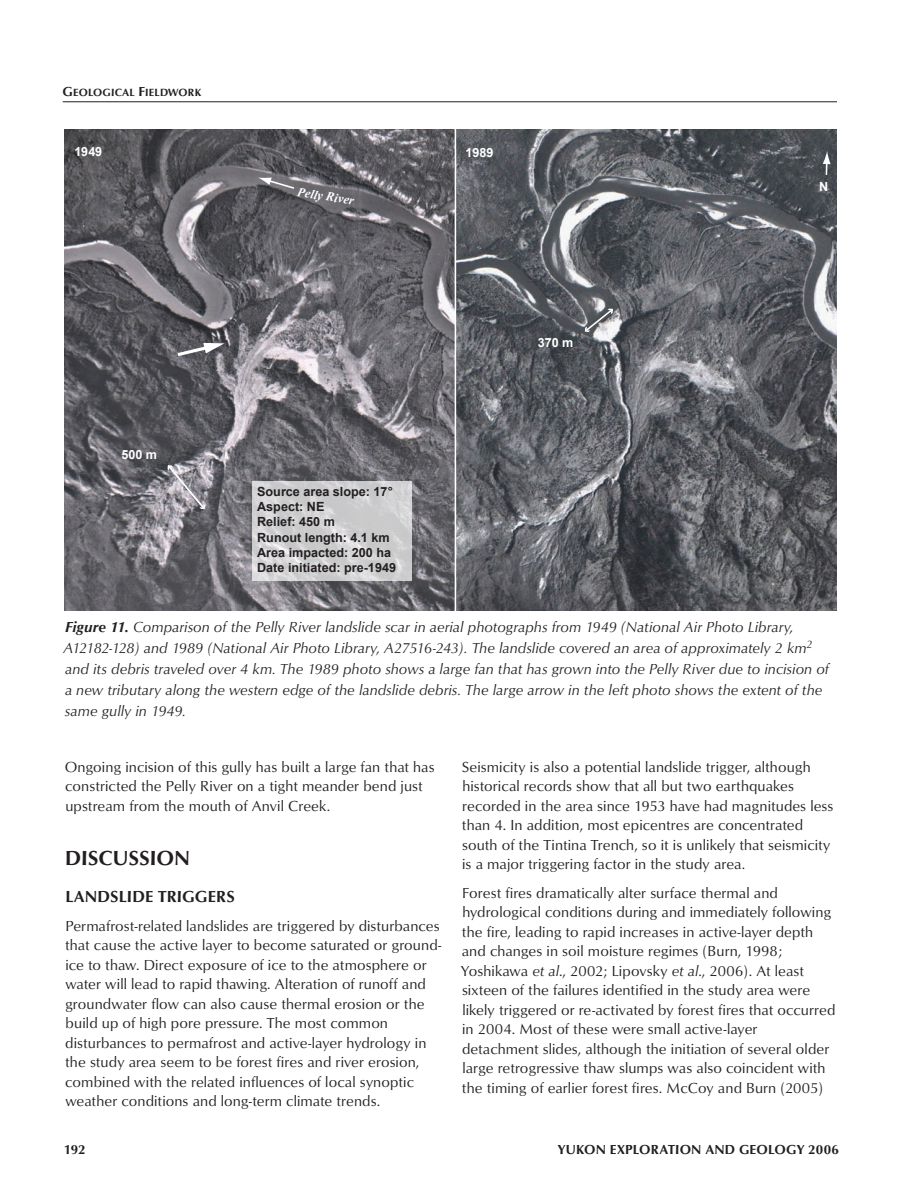
<style>
.page{position:relative;width:918px;height:1188px;background:#fff}
.page>*{position:absolute;margin:0;border:0;box-sizing:border-box;transform-origin:0 0}
.t1{font:21px "Optimum Bold DTC";letter-spacing:-.005em;color:#231f20}
.t2{font:16.5px "Optimum Bold DTC";letter-spacing:.01em;color:#231f20}
.t3{font:15px/19.5px "Optimum Roman DTC";letter-spacing:.005em;color:#231f20}
.t4{font:15px/21px "Optimum Roman Italic DTC";letter-spacing:.005em;color:#231f20}
.t5{font:13.5px "Optimum Bold DTC";letter-spacing:.01em;color:#231f20}
.t6{font:700 12.6px/15.1px "Arial";color:#231f20}
.t7{font:700 12.6px "Arial";color:#fff}
.t8{font:italic 700 12.6px "Times New Roman";color:#fff}
.t9{font:10.8px "Optimum Bold DTC";letter-spacing:.015em;color:#231f20}
.s1{font-size:13.5px}
.s2{font-family:"Optimum Bold Italic DTC"}
.s3{font-family:"Optimum Roman Italic DTC"}
</style>
<div class="page">
<hr style="left:63px;top:101px;width:774px;height:1px;background:#231f20">
<svg style="left:65px;top:130px;width:390px;height:481px;background:#727176"></svg>
<svg style="left:456px;top:130px;width:381px;height:481px;background:#606267"></svg>
<svg style="left:823px;top:151px;width:8px;height:24px"></svg>
<svg style="left:584px;top:308px;width:30px;height:25px"></svg>
<svg style="left:167px;top:464px;width:39px;height:46px;background:#a29fa6"></svg>
<svg style="left:258px;top:177px;width:38px;height:13px"></svg>
<svg style="left:174px;top:343px;width:50px;height:15px"></svg>
<p class="t9" style="left:63px;top:86px;width:140px"><span class="s1">G</span>EOLOGICAL <span class="s1">F</span>IELDWORK</p>
<p class="t7" style="left:74px;top:144px;width:29px">1949</p>
<p class="t7" style="left:466px;top:145px;width:29px">1989</p>
<p class="t8" style="left:298px;top:185px;width:59px;rotate:8deg">Pelly River</p>
<p class="t7" style="left:121px;top:447px;width:37px">500 m</p>
<p class="t6" style="left:257px;top:484px;width:140px">Source area slope: 17°<br>Aspect: NE<br>Relief: 450 m<br>Runout length: 4.1 km<br>Area impacted: 200 ha<br>Date initiated: pre-1949</p>
<p class="t7" style="left:538px;top:336px;width:37px">370 m</p>
<p class="t7" style="left:819px;top:179px;width:11px">N</p>
<p class="t4" style="left:64px;top:617px;width:767px"><span class="s2">Figure 11.</span> Comparison of the Pelly River landslide scar in aerial photographs from 1949 (National Air Photo Library, A12182-128) and 1989 (National Air Photo Library, A27516-243). The landslide covered an area of approximately 2 km<sup>2 </sup>and its debris traveled over 4 km. The 1989 photo shows a large fan that has grown into the Pelly River due to incision of a new tributary along the western edge of the landslide debris. The large arrow in the left photo shows the extent of the same gully in 1949.</p>
<p class="t3" style="left:65px;top:757px;width:372px">Ongoing incision of this gully has built a large fan that has constricted the Pelly River on a tight meander bend just upstream from the mouth of Anvil Creek.</p>
<h1 class="t1" style="left:65px;top:845px;width:99px">DISCUSSION</h1>
<p class="t2" style="left:65px;top:887px;width:129px">LANDSLIDE TRIGGE</p>
<p class="t2" style="left:216px;top:887px;width:18px">RS</p>
<p class="t3" style="left:65px;top:916px;width:378px">Permafrost-related landslides are triggered by disturbances that cause the active layer to become saturated or ground&shy;ice to thaw. Direct exposure of ice to the atmosphere or water will lead to rapid thawing. Alteration of runoff and groundwater flow can also cause thermal erosion or the build up of high pore pressure. The most common disturbances to permafrost and active-layer hydrology in the study area seem to be forest fires and river erosion, combined with the related influences of local synoptic weather conditions and long-term climate trends.</p>
<p class="t3" style="left:462px;top:757px;width:373px">Seismicity is also a potential landslide trigger, although historical records show that all but two earthquakes recorded in the area since 1953 have had magnitudes less than 4. In addition, most epicentres are concentrated south of the Tintina Trench, so it is unlikely that seismicity is a major triggering factor in the study area.</p>
<p class="t3" style="left:461px;top:883px;width:376px">Forest fires dramatically alter surface thermal and hydrological conditions during and immediately following the fire, leading to rapid increases in active-layer depth and changes in soil moisture regimes (Burn, 1998; Yoshikawa <span class="s3">et al</span>., 2002; Lipovsky <span class="s3">et al</span>., 2006). At least sixteen of the failures identified in the study area were likely triggered or re-activated by forest fires that occurred in 2004. Most of these were small active-layer detachment slides, although the initiation of several older large retrogressive thaw slumps was also coincident with the timing of earlier forest fires. McCoy and Burn (2005)</p>
<p class="t5" style="left:64px;top:1141px;width:23px">192</p>
<p class="t5" style="left:558px;top:1141px;width:283px">YUKON EXPLORATION AND GEOLOGY 2006</p>
</div>
